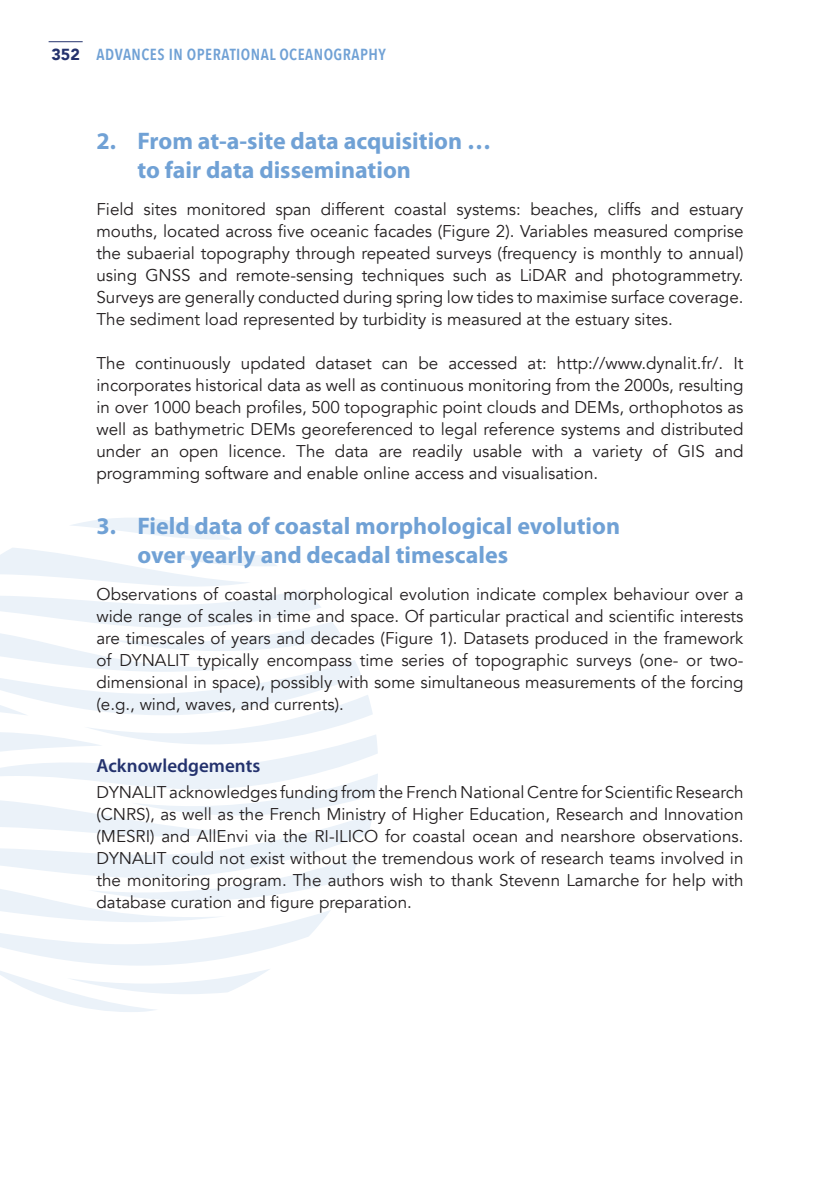
<style>
.page{position:relative;width:840px;height:1191px;background:#fff}
.page>*{position:absolute;margin:0;border:0;box-sizing:border-box;transform-origin:0 0}
.t1{font:700 24px/29px "Myriad Pro";color:#70a1d5}
.t2{font:600 19px "Myriad Pro";color:#24326d}
.t3{font:17px/22px "Avenir";color:#231f20;text-align:justify}
.t4{font:600 16px "Avenir Next Condensed";letter-spacing:.03em;color:#70a1d5}
.s1{font-family:"Avenir";font-weight:900;color:#24326d}
</style>
<div class="page">
<hr style="left:49px;top:41px;width:34px;height:1px;background:#24326d">
<svg style="left:0;top:836px;width:361px;height:176px"></svg>
<svg style="left:0;top:518px;width:378px;height:318px"></svg>
<p class="t4" style="left:51px;top:41px;width:336px"><span class="s1">352</span> ADVANCES IN OPERATIONAL OCEANOGRAPHY</p>
<h1 class="t1" style="left:137px;top:126px;width:355px;text-indent:-41px">2. From at-a-site data acquisition … to fair data dissemination</h1>
<p class="t3" style="left:96px;top:198px;width:648px">Field sites monitored span different coastal systems: beaches, cliffs and estuary mouths, located across five oceanic facades (Figure 2). Variables measured comprise the subaerial topography through repeated surveys (frequency is monthly to annual) using GNSS and remote-sensing techniques such as LiDAR and photogrammetry.<br>Surveys are generally conducted during spring low tides to maximise surface coverage.<br>The sediment load represented by turbidity is measured at the estuary sites.</p>
<p class="t3" style="left:96px;top:352px;width:648px">The continuously updated dataset can be accessed at: http://www.dynalit.fr/. It incorporates historical data as well as continuous monitoring from the 2000s, resulting in over 1000 beach profiles, 500 topographic point clouds and DEMs, orthophotos as well as bathymetric DEMs georeferenced to legal reference systems and distributed under an open licence. The data are readily usable with a variety of GIS and programming software and enable online access and visualisation.</p>
<h1 class="t1" style="left:137px;top:511px;width:484px;text-indent:-41px">3. Field data of coastal morphological evolution over yearly and decadal timescales</h1>
<p class="t3" style="left:96px;top:583px;width:648px">Observations of coastal morphological evolution indicate complex behaviour over a wide range of scales in time and space. Of particular practical and scientific interests are timescales of years and decades (Figure 1). Datasets produced in the framework of DYNALIT typically encompass time series of topographic surveys (one- or two&shy;dimensional in space), possibly with some simultaneous measurements of the forcing (e.g., wind, waves, and currents).</p>
<p class="t2" style="left:96px;top:754px;width:165px">Acknowledgements</p>
<p class="t3" style="left:96px;top:781px;width:648px">DYNALIT acknowledges funding from the French National Centre for Scientific Research (CNRS), as well as the French Ministry of Higher Education, Research and Innovation (MESRI) and AllEnvi via the RI-ILICO for coastal ocean and nearshore observations.<br>DYNALIT could not exist without the tremendous work of research teams involved in the monitoring program. The authors wish to thank Stevenn Lamarche for help with database curation and figure preparation.</p>
</div>
